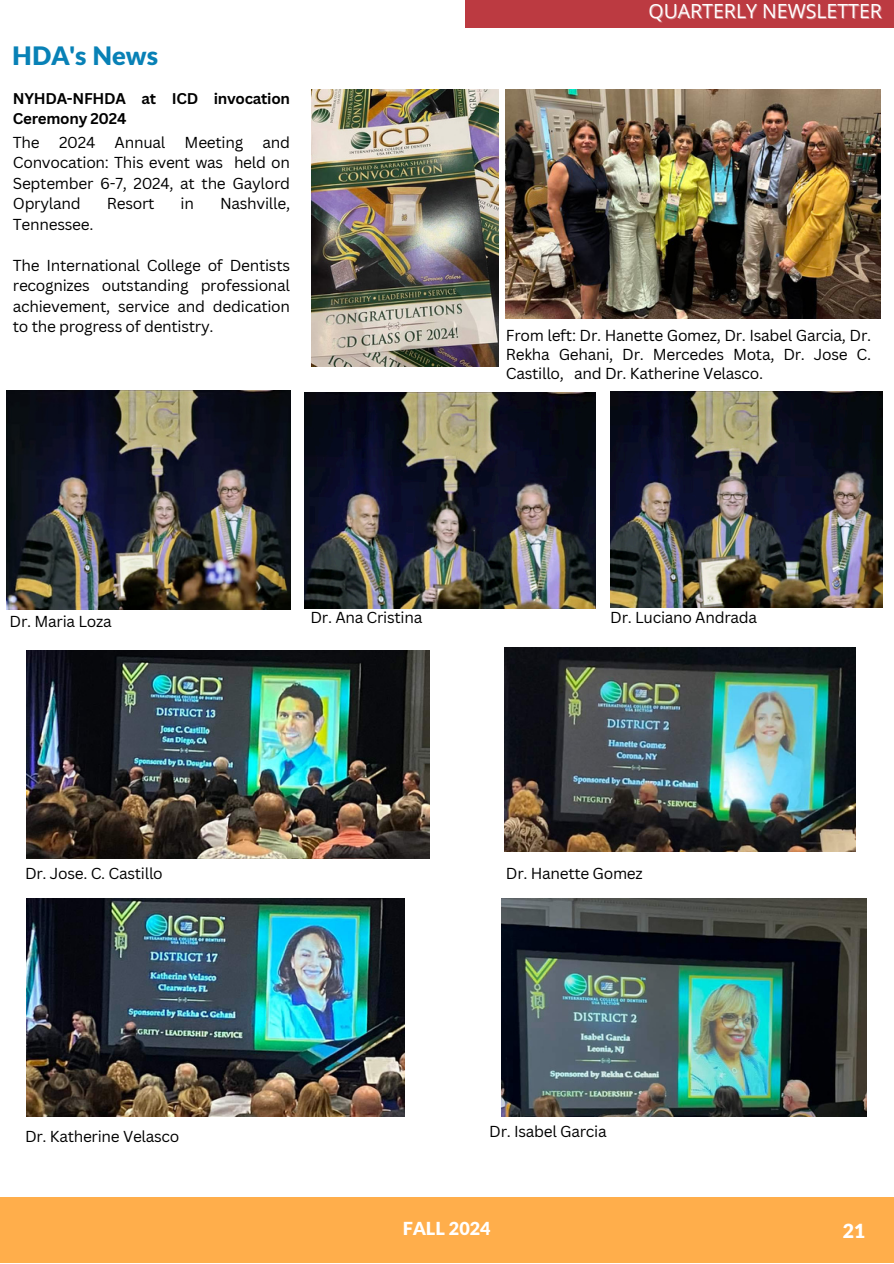
<style>
.page{position:relative;width:894px;height:1264px;background:#fff}
.page>*{position:absolute;margin:0;border:0;box-sizing:border-box;transform-origin:0 0}
.t1{font:900 25.5px "Lato Latin";color:#0881b6}
.t2{font:19.5px "Open Sans";color:#fff}
.t3{font:900 19.5px "Lato Latin";color:#fff}
.t4{font:900 18px "Lato Latin";color:#fff}
.t5{font:15.45px/20.5px "Canva Sans";letter-spacing:-.02em;color:#000;text-align:justify}
.t6{font:700 15.15px/20.2px "Canva Sans";letter-spacing:-.02em;color:#000}
</style>
<div class="page">
<div style="left:0;top:1197px;width:893px;height:65px;background:#ffae4b"></div>
<div style="left:464px;top:0;width:429px;height:27px;background:#bc3a41"></div>
<img style="left:312px;top:89px;width:186px;height:277px">
<img style="left:6px;top:390px;width:284px;height:219px">
<img style="left:304px;top:393px;width:291px;height:216px">
<img style="left:610px;top:392px;width:272px;height:216px">
<img style="left:27px;top:651px;width:403px;height:207px">
<img style="left:501px;top:898px;width:365px;height:218px">
<img style="left:504px;top:647px;width:351px;height:204px">
<img style="left:27px;top:898px;width:377px;height:218px">
<img style="left:506px;top:89px;width:374px;height:230px">
<p class="t1" style="left:12px;top:45px;width:147px">HDA's News</p>
<p class="t6" style="left:13px;top:88px;width:279px">NYHDA-NFHDA at ICD invocation<br>Ceremony 2024</p>
<p class="t5" style="left:13px;top:131px;width:279px">The 2024 Annual Meeting and Convocation: This event was held on September 6-7, 2024, at the Gaylord Opryland</p>
<p class="t5" style="left:107px;top:193px;width:49px">Resort</p>
<p class="t5" style="left:180px;top:193px;width:15px">in</p>
<p class="t5" style="left:220px;top:193px;width:72px">Nashville,</p>
<p class="t5" style="left:13px;top:213px;width:82px">Tennessee.</p>
<p class="t5" style="left:13px;top:254px;width:279px">The International College of Dentists recognizes outstanding professional achievement, service and dedication to the progress of dentistry.</p>
<h3 class="t2" style="left:648px;top:-3px;width:235px">QUARTERLY NEWSLETTER</h3>
<p class="t5" style="left:506px;top:325px;width:366px;line-height:19.2px">From left: Dr. Hanette Gomez, Dr. Isabel Garcia, Dr.<br>Rekha Gehani, Dr. Mercedes Mota, Dr. Jose C.<br>Castillo, and Dr. Katherine Velasco.</p>
<p class="t5" style="left:10px;top:611px;width:103px">Dr. Maria Loza</p>
<p class="t5" style="left:310px;top:606px;width:113px">Dr. Ana Cristina</p>
<p class="t5" style="left:610px;top:606px;width:148px">Dr. Luciano Andrada</p>
<p class="t5" style="left:25px;top:863px;width:139px">Dr. Jose. C. Castillo</p>
<h2 class="t5" style="left:506px;top:863px;width:138px">Dr. Hanette Gomez</h2>
<p class="t5" style="left:25px;top:1125px;width:156px">Dr. Katherine Velasco</p>
<p class="t5" style="left:489px;top:1120px;width:119px">Dr. Isabel Garcia</p>
<p class="t4" style="left:403px;top:1220px;width:89px">FALL 2024</p>
<p class="t3" style="left:842px;top:1222px;width:24px">21</p>
</div>
